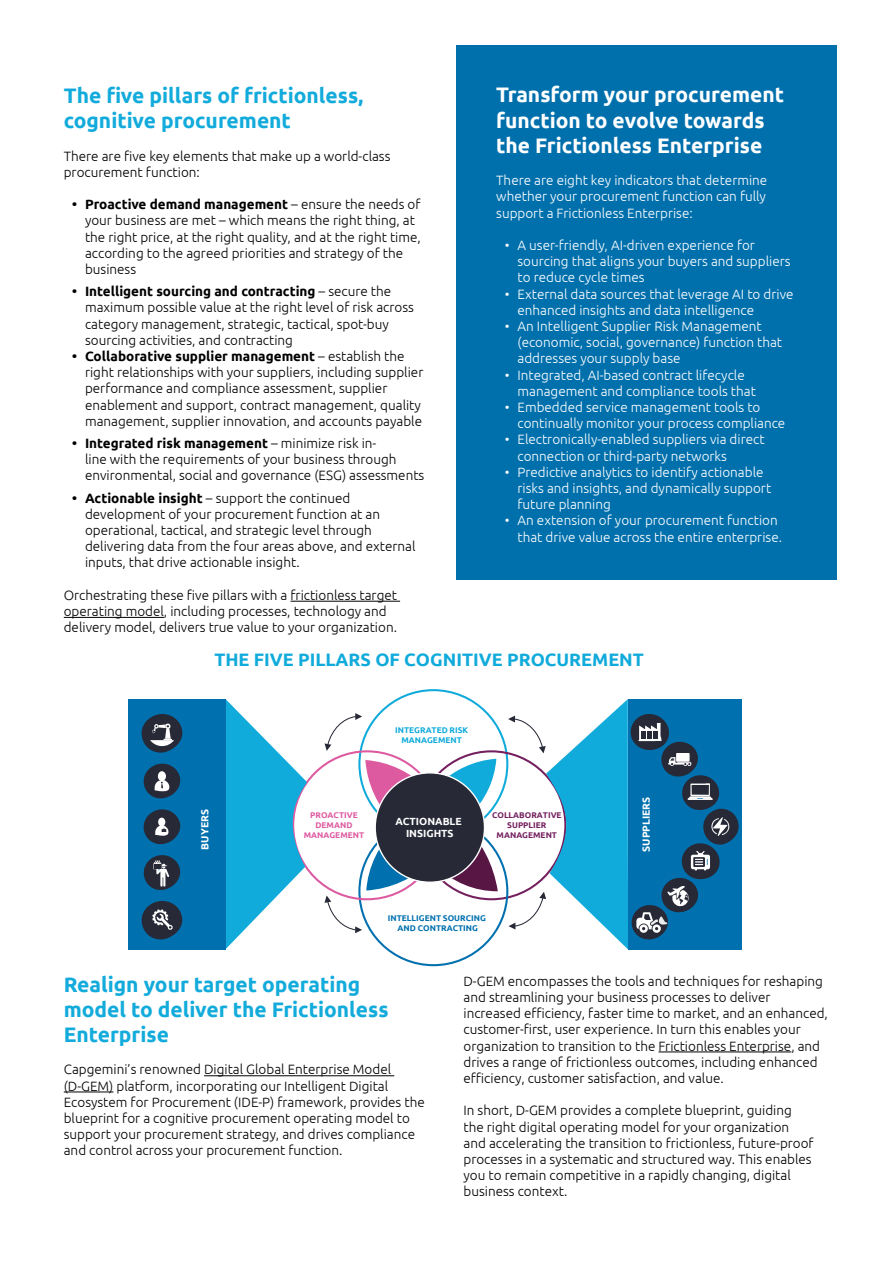
<style>
.page{position:relative;width:893px;height:1263px;background:#fff}
.page>*{position:absolute;margin:0;border:0;box-sizing:border-box;transform-origin:0 0}
.t1{font:700 21px/25.2px "Ubuntu";color:#12abdb}
.t2{font:700 21px/25.2px "Ubuntu";color:#fff}
.t3{font:700 18px "Ubuntu";color:#10abdb}
.t4{font:300 13.5px/16.2px "Ubuntu";color:#000}
.t5{font:300 13.5px/16.2px "Ubuntu";color:#fff}
.t6{font:700 10.35px/12.5px "Ubuntu";color:#fff;text-align:center}
.t7{font:700 8.25px/9.9px "Ubuntu";letter-spacing:.005em;color:#0070ae;text-align:center}
.t8{font:700 8.25px "Ubuntu";color:#74205f}
.t9{font:700 8.25px/9.9px "Ubuntu";letter-spacing:.005em;color:#dd5aa1;text-align:center}
.t10{font:700 8.25px/9.9px "Ubuntu";letter-spacing:.005em;color:#10abdb;text-align:center}
.s1{font-weight:700}
</style>
<div class="page">
<div style="left:456px;top:46px;width:381px;height:534px;background:#0070ad"></div>
<hr style="left:291px;top:601px;width:109px;height:1px;background:#000">
<hr style="left:64px;top:617px;width:100px;height:1px;background:#000">
<svg style="left:325px;top:713px;width:37px;height:38px"></svg>
<svg style="left:226px;top:699px;width:81px;height:250px"></svg>
<div style="left:128px;top:699px;width:98px;height:250px;background:#0070ae"></div>
<div style="left:628px;top:699px;width:114px;height:250px;background:#0070ae"></div>
<svg style="left:324px;top:759px;width:174px;height:174px"></svg>
<div style="left:375px;top:773px;width:109px;height:109px;background:#272936;border-radius:50%"></div>
<svg style="left:142px;top:714px;width:40px;height:39px"></svg>
<svg style="left:143px;top:763px;width:38px;height:36px"></svg>
<svg style="left:143px;top:809px;width:38px;height:36px"></svg>
<svg style="left:143px;top:855px;width:38px;height:35px"></svg>
<svg style="left:142px;top:901px;width:40px;height:39px"></svg>
<svg style="left:508px;top:699px;width:231px;height:250px"></svg>
<hr style="left:204px;top:1075px;width:190px;height:1px;background:#000">
<hr style="left:64px;top:1091px;width:49px;height:1px;background:#000">
<hr style="left:658px;top:1051px;width:133px;height:1px;background:#000">
<h1 class="t1" style="left:64px;top:83px;width:301px">The five pillars of frictionless, cognitive procurement</h1>
<p class="t4" style="left:64px;top:147px;width:328px">There are five key elements that make up a world-class procurement function:</p>
<p class="t4" style="left:85px;top:196px;width:337px;text-indent:-13px"><span class="s1">• Proactive demand management</span> – ensure the needs of your business are met – which means the right thing, at the right price, at the right quality, and at the right time, according to the agreed priorities and strategy of the business</p>
<p class="t4" style="left:85px;top:283px;width:330px;text-indent:-13px"><span class="s1">• Intelligent sourcing and contracting</span> – secure the maximum possible value at the right level of risk across category management, strategic, tactical, spot-buy sourcing activities, and contracting</p>
<p class="t4" style="left:85px;top:348px;width:340px;text-indent:-13px"><span class="s1">• Collaborative supplier management</span> – establish the right relationships with your suppliers, including supplier performance and compliance assessment, supplier enablement and support, contract management, quality management, supplier innovation, and accounts payable</p>
<p class="t4" style="left:85px;top:435px;width:341px;text-indent:-13px"><span class="s1">• Integrated risk management</span> – minimize risk in-<br>line with the requirements of your business through environmental, social and governance (ESG) assessments</p>
<p class="t4" style="left:85px;top:489px;width:332px;text-indent:-13px"><span class="s1">• Actionable insight</span> – support the continued development of your procurement function at an operational, tactical, and strategic level through delivering data from the four areas above, and external inputs, that drive actionable insight.</p>
<p class="t4" style="left:64px;top:586px;width:335px">Orchestrating these five pillars with a frictionless target operating model, including processes, technology and delivery model, delivers true value to your organization.</p>
<h1 class="t2" style="left:496px;top:82px;width:289px">Transform your procurement function to evolve towards the Frictionless Enterprise</h1>
<p class="t5" style="left:496px;top:172px;width:273px;text-align:justify">There are eight key indicators that determine whether your procurement function can fully support a Frictionless Enterprise:</p>
<p class="t5" style="left:517px;top:237px;width:275px;text-indent:-13px">• A user-friendly, AI-driven experience for sourcing that aligns your buyers and suppliers to reduce cycle times</p>
<p class="t5" style="left:517px;top:285px;width:278px;text-indent:-13px">• External data sources that leverage AI to drive enhanced insights and data intelligence</p>
<p class="t5" style="left:517px;top:318px;width:266px;text-indent:-13px">• An Intelligent Supplier Risk Management (economic, social, governance) function that addresses your supply base</p>
<p class="t5" style="left:517px;top:366px;width:240px;text-indent:-13px">• Integrated, AI-based contract lifecycle management and compliance tools that</p>
<p class="t5" style="left:517px;top:399px;width:269px;text-indent:-13px">• Embedded service management tools to continually monitor your process compliance</p>
<p class="t5" style="left:517px;top:431px;width:249px;text-indent:-13px">• Electronically-enabled suppliers via direct connection or third-party networks</p>
<p class="t5" style="left:517px;top:463px;width:255px;text-indent:-13px">• Predictive analytics to identify actionable risks and insights, and dynamically support future planning</p>
<p class="t5" style="left:517px;top:512px;width:266px;text-indent:-13px">• An extension of your procurement function that drive value across the entire enterprise.</p>
<h2 class="t3" style="left:214px;top:649px;width:431px">THE FIVE PILLARS OF COGNITIVE PROCUREMENT</h2>
<p class="t6" style="left:198px;top:849px;width:42px;rotate:-90deg">BUYERS</p>
<p class="t9" style="left:304px;top:810px;width:62px">PROACTIVE<br>DEMAND<br>MANAGEMENT</p>
<p class="t10" style="left:395px;top:725px;width:75px">INTEGRATED RISK<br>MANAGEMENT</p>
<p class="t6" style="left:395px;top:814px;width:68px">ACTIONABLE<br>INSIGHTS</p>
<p class="t8" style="left:492px;top:810px;width:71px">COLLABORATIVE</p>
<p class="t8" style="left:507px;top:820px;width:41px">SUPPLIER</p>
<p class="t8" style="left:497px;top:830px;width:62px">MANAGEMENT</p>
<p class="t7" style="left:388px;top:913px;width:100px">INTELLIGENT SOURCING<br>AND CONTRACTING</p>
<p class="t6" style="left:640px;top:852px;width:56px;rotate:-90deg">SUPPLIERS</p>
<h1 class="t1" style="left:64px;top:971px;width:326px">Realign your target operating model to deliver the Frictionless<br>Enterprise</h1>
<p class="t4" style="left:64px;top:1061px;width:362px">Capgemini’s renowned Digital Global Enterprise Model (D-GEM) platform, incorporating our Intelligent Digital Ecosystem for Procurement (IDE-P) framework, provides the blueprint for a cognitive procurement operating model to support your procurement strategy, and drives compliance and control across your procurement function.</p>
<p class="t4" style="left:463px;top:972px;width:366px">D-GEM encompasses the tools and techniques for reshaping and streamlining your business processes to deliver increased efficiency, faster time to market, and an enhanced, customer-first, user experience. In turn this enables your organization to transition to the Frictionless Enterprise, and drives a range of frictionless outcomes, including enhanced efficiency, customer satisfaction, and value.</p>
<p class="t4" style="left:463px;top:1102px;width:352px">In short, D-GEM provides a complete blueprint, guiding the right digital operating model for your organization and accelerating the transition to frictionless, future-proof processes in a systematic and structured way. This enables you to remain competitive in a rapidly changing, digital business context.</p>
</div>
